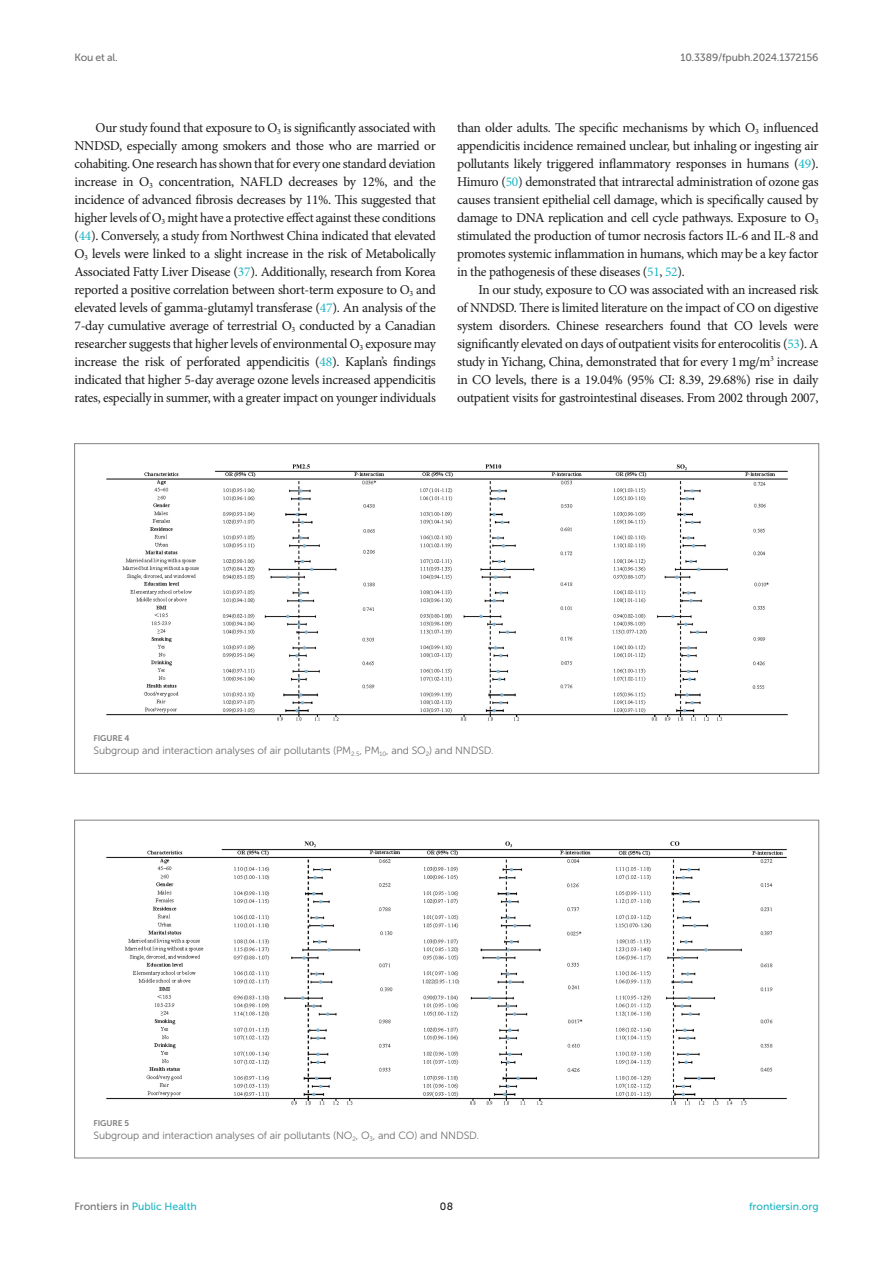
<style>
.page{position:relative;width:893px;height:1263px;background:#fff}
.page>*{position:absolute;margin:0;border:0;box-sizing:border-box;transform-origin:0 0}
.TEXT{font:13.5px/18px "Minion Pro";letter-spacing:-.02em;color:#1b1c1b;text-align:justify}
.FIG_LEG{font:10.5px "Museo Sans 300";letter-spacing:-.01em;color:#706f70}
.t1{font:10.5px "Museo Sans 500";color:#1db5c3}
.t2{font:10.5px "Museo Sans 500";letter-spacing:-.015em;color:#706f70}
.t3{font:10.5px "Museo Sans 500";color:#1b1c1b}
.FIG_HD{font:8.25px "Museo Sans 700";letter-spacing:-.01em;color:#7e7f7f}
.s1{color:#1db5c3}
.s2{color:#706f70}
</style>
<div class="page">
<img style="left:106px;top:464px;width:682px;height:257px">
<img style="left:106px;top:841px;width:681px;height:264px">
<p class="t2" style="left:74px;top:51px;width:45px">Kou et al.</p>
<p class="t2" style="left:680px;top:51px;width:140px">10.3389/fpubh.2024.1372156</p>
<p class="TEXT" style="left:74px;top:119px;width:363px;text-indent:21px">Our study found that exposure to O<sub>3</sub> is significantly associated with NNDSD, especially among smokers and those who are married or cohabiting. One research has shown that for every one standard deviation increase in O<sub>3</sub> concentration, NAFLD decreases by 12%, and the incidence of advanced fibrosis decreases by 11%. This suggested that higher levels of O<sub>3</sub> might have a protective effect against these conditions (<span class="s1">44</span>). Conversely, a study from Northwest China indicated that elevated O<sub>3</sub> levels were linked to a slight increase in the risk of Metabolically Associated Fatty Liver Disease (<span class="s1">37</span>). Additionally, research from Korea reported a positive correlation between short-term exposure to O<sub>3</sub> and elevated levels of gamma-glutamyl transferase (<span class="s1">47</span>). An analysis of the 7-day cumulative average of terrestrial O<sub>3</sub> conducted by a Canadian researcher suggests that higher levels of environmental O<sub>3</sub> exposure may increase the risk of perforated appendicitis (<span class="s1">48</span>). Kaplan’s findings indicated that higher 5-day average ozone levels increased appendicitis rates, especially in summer, with a greater impact on younger individuals</p>
<p class="TEXT" style="left:457px;top:119px;width:363px">than older adults. The specific mechanisms by which O<sub>3</sub> influenced appendicitis incidence remained unclear, but inhaling or ingesting air pollutants likely triggered inflammatory responses in humans (<span class="s1">49</span>).<br>Himuro (<span class="s1">50</span>) demonstrated that intrarectal administration of ozone gas causes transient epithelial cell damage, which is specifically caused by damage to DNA replication and cell cycle pathways. Exposure to O<sub>3 </sub>stimulated the production of tumor necrosis factors IL-6 and IL-8 and promotes systemic inflammation in humans, which may be a key factor in the pathogenesis of these diseases (<span class="s1">51</span>, <span class="s1">52</span>).</p>
<p class="TEXT" style="left:457px;top:281px;width:363px;text-indent:21px">In our study, exposure to CO was associated with an increased risk of NNDSD. There is limited literature on the impact of CO on digestive system disorders. Chinese researchers found that CO levels were significantly elevated on days of outpatient visits for enterocolitis (<span class="s1">53</span>). A study in Yichang, China, demonstrated that for every 1mg/m<sup>3</sup> increase in CO levels, there is a 19.04% (95% CI: 8.39, 29.68%) rise in daily outpatient visits for gastrointestinal diseases. From 2002 through 2007,</p>
<p class="FIG_HD" style="left:94px;top:733px;width:37px">FIGURE 4</p>
<p class="FIG_LEG" style="left:94px;top:745px;width:402px">Subgroup and interaction analyses of air pollutants (PM<sub>2.5</sub>, PM<sub>10</sub>, and SO<sub>2</sub>) and NNDSD.</p>
<p class="FIG_HD" style="left:94px;top:1118px;width:37px">FIGURE 5</p>
<p class="FIG_LEG" style="left:94px;top:1130px;width:387px">Subgroup and interaction analyses of air pollutants (NO<sub>2</sub>, O<sub>3</sub>, and CO) and NNDSD.</p>
<p class="t1" style="left:74px;top:1200px;width:124px"><span class="s2">Frontiers in</span> Public Health</p>
<p class="t3" style="left:440px;top:1200px;width:15px">08</p>
<p class="t1" style="left:749px;top:1200px;width:71px">frontiersin.org</p>
</div>
